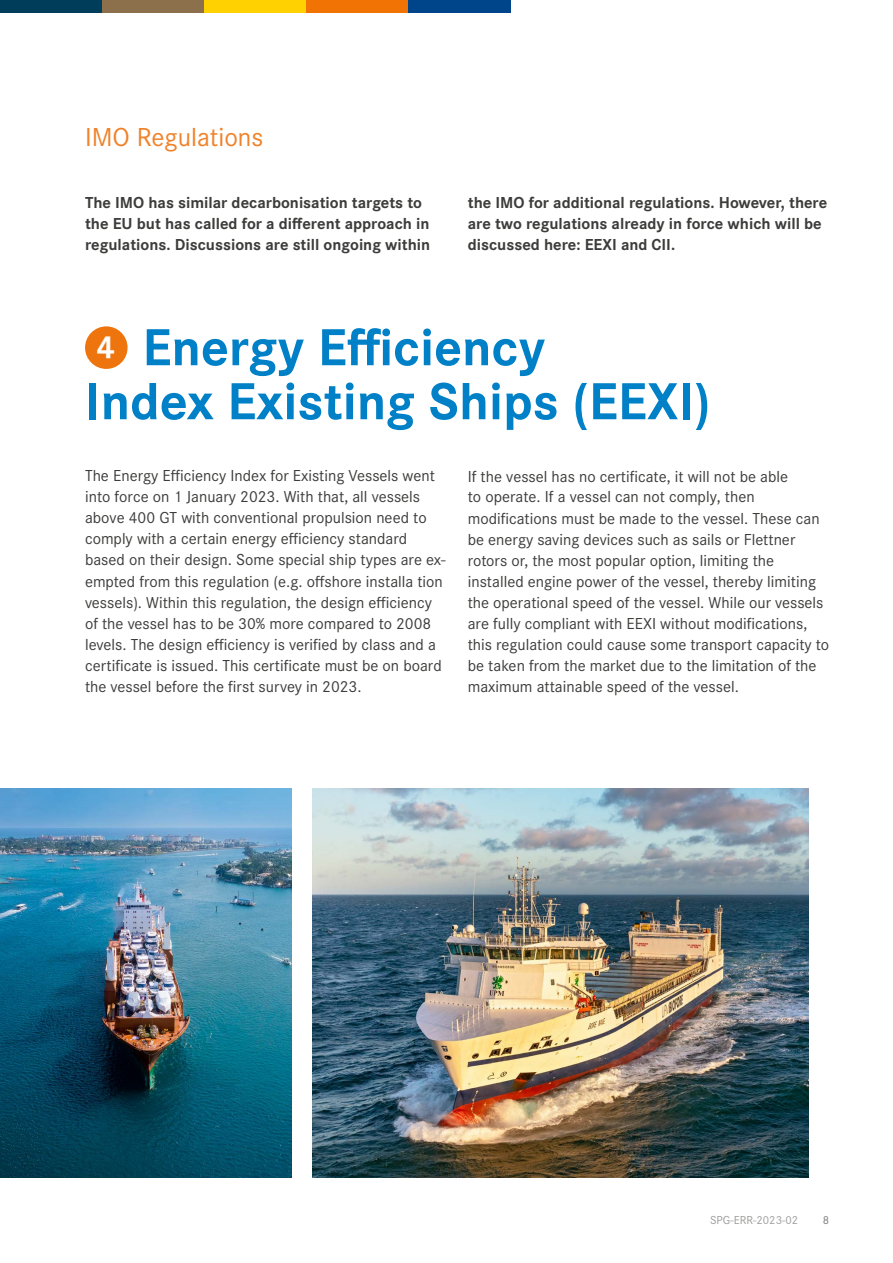
<style>
.page{position:relative;width:893px;height:1263px;background:#fff}
.page>*{position:absolute;margin:0;border:0;box-sizing:border-box;transform-origin:0 0}
.t1{font:700 54px/54px "Corporate S";color:#0080c6}
.t2{font:27px "Corporate S";color:#f0822a}
.t3{font:16.5px/21px "Corporate S";color:#3c3c3b}
.t4{font:700 16.5px/21px "Corporate S";color:#3c3c3b}
.t5{font:12px "Corporate S";color:#9d9d9c}
.t6{font:12px "Corporate S";color:#7c7b7b}
.s1{font-size:33px;color:#fff}
</style>
<div class="page">
<div style="left:0;top:0;width:102px;height:12px;background:#003d5b"></div>
<div style="left:102px;top:0;width:102px;height:12px;background:#8c704b"></div>
<div style="left:204px;top:0;width:102px;height:12px;background:#ffd100"></div>
<div style="left:306px;top:0;width:102px;height:12px;background:#f07303"></div>
<div style="left:408px;top:0;width:102px;height:12px;background:#00458a"></div>
<img style="left:0;top:789px;width:291px;height:389px">
<img style="left:312px;top:789px;width:496px;height:389px">
<div style="left:85px;top:326px;width:43px;height:43px;background:#ee740d;border-radius:50%"></div>
<h2 class="t2" style="left:85px;top:119px;width:180px">IMO Regulations</h2>
<p class="t4" style="left:85px;top:192px;width:347px">The IMO has similar decarbonisation targets to the EU but has called for a different approach in regulations. Discussions are still ongoing within</p>
<p class="t4" style="left:468px;top:192px;width:361px">the IMO for additional regulations. However, there are two regulations already in force which will be discussed here: EEXI and CII.</p>
<h1 class="t1" style="left:85px;top:319px;width:627px"><span class="s1">4</span> Energy Efficiency<br>Index Existing Ships (EEXI)</h1>
<p class="t3" style="left:85px;top:465px;width:362px">The Energy Efficiency Index for Existing Vessels went into force on 1 January 2023. With that, all vessels above 400 GT with conventional propulsion need to comply with a certain energy efficiency standard based on their design. Some special ship types are ex&shy;empted from this regulation (e.g. offshore installa tion vessels). Within this regulation, the design efficiency of the vessel has to be 30% more compared to 2008 levels. The design efficiency is verified by class and a certificate is issued. This certificate must be on board the vessel before the first survey in 2023.</p>
<p class="t3" style="left:468px;top:465px;width:363px">If the vessel has no certificate, it will not be able<br>to operate. If a vessel can not comply, then modifications must be made to the vessel. These can be energy saving devices such as sails or Flettner rotors or, the most popular option, limiting the installed engine power of the vessel, thereby limiting the operational speed of the vessel. While our vessels are fully compliant with EEXI without modifications, this regulation could cause some transport capacity to be taken from the market due to the limitation of the maximum attainable speed of the vessel.</p>
<p class="t5" style="left:710px;top:1212px;width:90px">SPG-ERR-2023-02</p>
<p class="t6" style="left:823px;top:1212px;width:8px">8</p>
</div>
